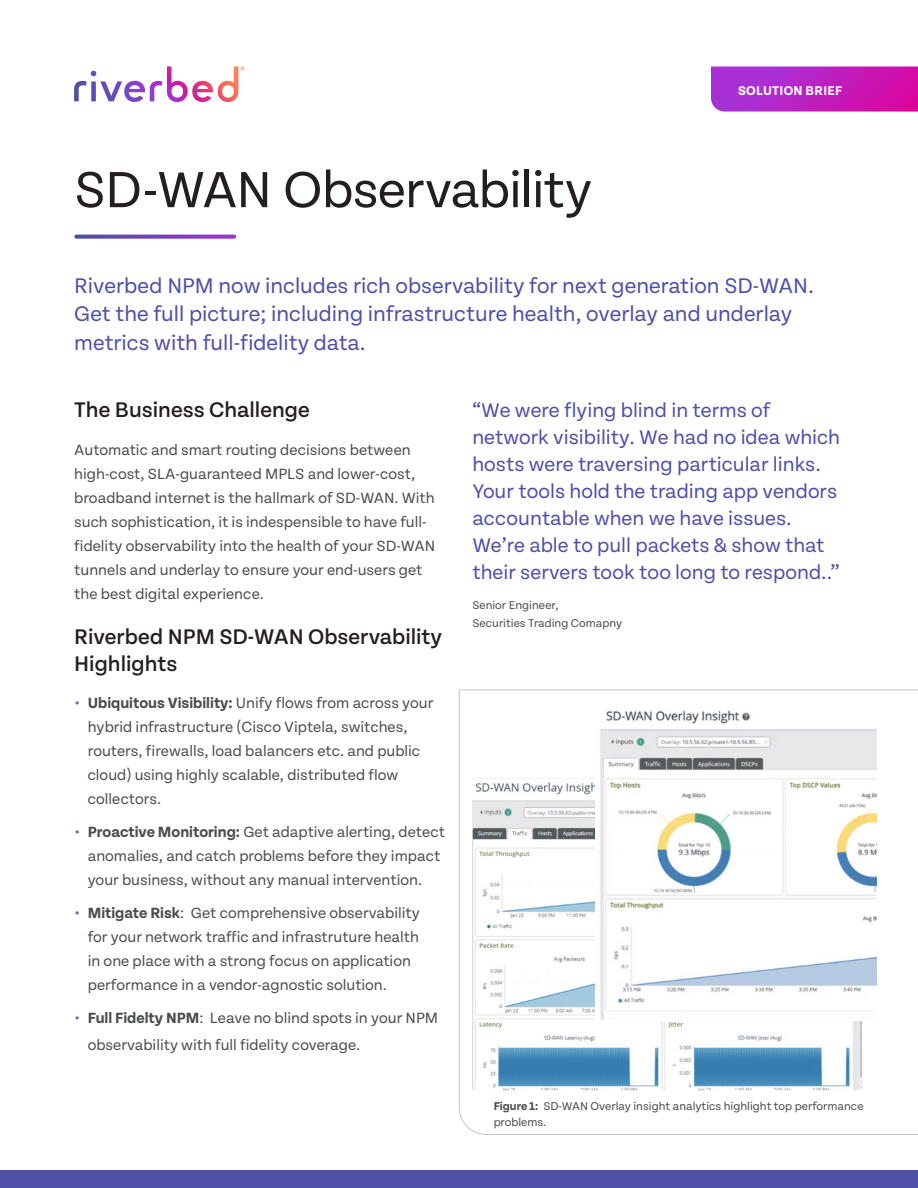
<style>
.page{position:relative;width:918px;height:1188px;background:#fff}
.page>*{position:absolute;margin:0;border:0;box-sizing:border-box;transform-origin:0 0}
.t1{font:54px "Tenon";letter-spacing:-.015em;color:#231f20}
.INTRO_Span_Columns{font:22.5px/28.5px "Tenon";color:#4e4fa9}
.H2_Single_Column{font:500 22.5px/27px "Tenon";color:#231f20}
.Quote_in_Body{font:21px/27px "Tenon";color:#4e4fa9}
.Body{font:15.75px/24px "Tenon";color:#4b4c4d}
.t2{font:700 13.5px "Tenon";letter-spacing:.02em;color:#fff}
.Quote_Credit_-_In_Body{font:12px/16.5px "Tenon";color:#4b4c4d}
.s1{font-weight:700;color:#6969b6}
.s2{font-weight:700}
</style>
<div class="page">
<svg style="left:711px;top:67px;width:207px;height:45px;background:#bc23c1"></svg>
<div style="left:0;top:1170px;width:918px;height:18px;background:#4e4fa9"></div>
<svg style="left:74px;top:66px;width:170px;height:36px"></svg>
<svg style="left:76px;top:235px;width:158px;height:4px"></svg>
<svg style="left:459px;top:689px;width:459px;height:446px"></svg>
<h1 class="t1" style="left:74px;top:161px;width:520px">SD-WAN Observability</h1>
<p class="t2" style="left:738px;top:83px;width:106px">SOLUTION BRIEF</p>
<p class="INTRO_Span_Columns" style="left:74px;top:272px;width:741px">Riverbed NPM now includes rich observability for next generation SD-WAN.<br>Get the full picture; including infrastructure health, overlay and underlay metrics with full-fidelity data.</p>
<p class="H2_Single_Column" style="left:74px;top:397px;width:237px">The Business Challenge</p>
<p class="Body" style="left:74px;top:438px;width:362px">Automatic and smart routing decisions between high-cost, SLA-guaranteed MPLS and lower-cost, broadband internet is the hallmark of SD-WAN. With such sophistication, it is indespensible to have full&shy;fidelity observability into the health of your SD-WAN tunnels and underlay to ensure your end-users get the best digital experience.</p>
<p class="H2_Single_Column" style="left:74px;top:623px;width:369px">Riverbed NPM SD-WAN Observability<br>Highlights</p>
<p class="Body" style="left:88px;top:691px;width:347px;text-indent:-14px"><span class="s1">•</span> <span class="s2">Ubiquitous Visibility:</span> Unify flows from across your hybrid infrastructure (Cisco Viptela, switches, routers, firewalls, load balancers etc. and public cloud) using highly scalable, distributed flow collectors.</p>
<p class="Body" style="left:74px;top:820px;width:372px;text-align:center"><span class="s1">•</span> <span class="s2">Proactive Monitoring:</span> Get adaptive alerting, detect anomalies, and catch problems before they impact your business, without any manual intervention.</p>
<p class="Body" style="left:88px;top:901px;width:334px;text-indent:-14px"><span class="s1">•</span> <span class="s2">Mitigate Risk</span>: Get comprehensive observability for your network traffic and infrastruture health in one place with a strong focus on application performance in a vendor-agnostic solution.</p>
<p class="Body" style="left:88px;top:1005px;width:352px;line-height:27px;text-indent:-14px"><span class="s1">•</span> <span class="s2">Full Fidelty NPM</span>: Leave no blind spots in your NPM observability with full fidelity coverage.</p>
<p class="Quote_in_Body" style="left:472px;top:397px;width:369px">“We were flying blind in terms of network visibility. We had no idea which hosts were traversing particular links.<br>Your tools hold the trading app vendors accountable when we have issues.<br>We’re able to pull packets &amp; show that their servers took too long to respond..”</p>
<p class="Quote_Credit_-_In_Body" style="left:472px;top:597px;width:88px">Senior Engineer,</p>
<p class="Quote_Credit_-_In_Body" style="left:472px;top:615px;width:151px">Securities Trading Comapny</p>
<p class="Quote_Credit_-_In_Body" style="left:494px;top:1098px;width:371px"><span class="s2">Figure 1:</span> SD-WAN Overlay insight analytics highlight top performance problems.</p>
</div>
